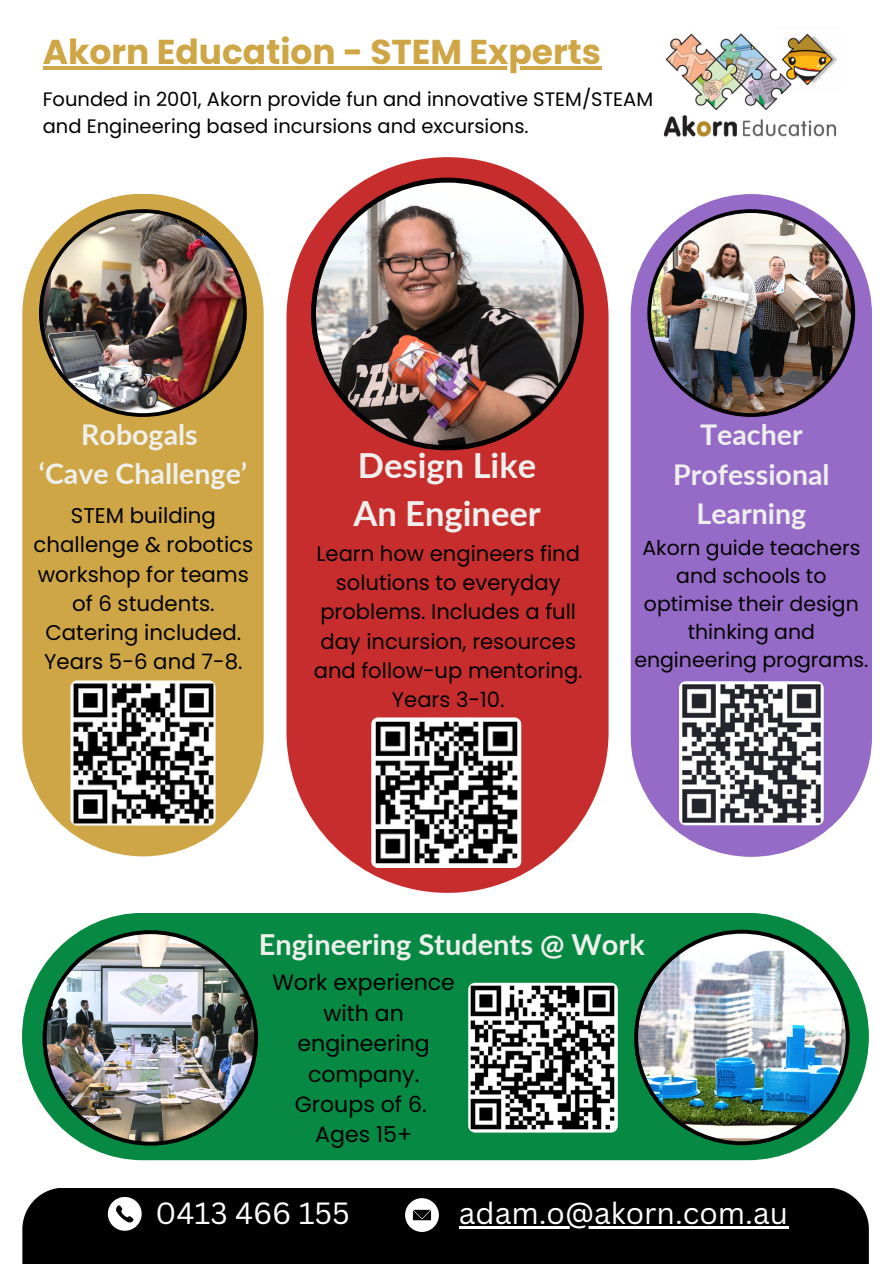
<style>
.page{position:relative;width:894px;height:1264px;background:#fff}
.page>*{position:absolute;margin:0;border:0;box-sizing:border-box;transform-origin:0 0}
.t1{font:700 34.5px "Poppins";color:#cfa646}
.t2{font:700 34.5px/47.2px "Lato";color:#efefed}
.t3{font:29.85px "Canva Sans";color:#fff}
.t4{font:700 28.95px "Lato";color:#efefed}
.t5{font:700 28.5px/39.5px "Lato";color:#efefed;text-align:center}
.t6{font:22.05px/30.5px "Poppins";color:#000;text-align:center}
.t7{font:21.3px/29.2px "Poppins";color:#000;text-align:center}
.t8{font:21.15px/29.2px "Poppins";color:#000;text-align:center}
.t9{font:20.4px/28.2px "Poppins";color:#000;text-align:center}
.t10{font:19.5px/26.7px "Poppins";color:#000}
</style>
<div class="page">
<img style="left:663px;top:33px;width:175px;height:104px">
<div style="left:630px;top:194px;width:241px;height:662px;background:#966bc8;border-radius:121px"></div>
<img style="left:647px;top:209px;width:207px;height:208px">
<img style="left:678px;top:681px;width:145px;height:144px;border-radius:7px">
<div style="left:22px;top:194px;width:241px;height:662px;background:#cfa646;border-radius:121px"></div>
<img style="left:39px;top:209px;width:208px;height:208px">
<img style="left:70px;top:680px;width:145px;height:145px;border-radius:7px">
<div style="left:286px;top:157px;width:322px;height:735px;background:#c82d2d;border-radius:161px"></div>
<img style="left:311px;top:178px;width:272px;height:272px">
<img style="left:371px;top:717px;width:150px;height:151px;border-radius:7px">
<div style="left:22px;top:1187px;width:846px;height:76px;background:#000"></div>
<svg style="left:108px;top:1196px;width:34px;height:34px"></svg>
<div style="left:405px;top:1198px;width:34px;height:33px;background:#fff;border-radius:50%"></div>
<svg style="left:413px;top:1209px;width:18px;height:11px"></svg>
<hr style="left:459px;top:1226px;width:328px;height:2px;background:#fff">
<hr style="left:43px;top:66px;width:558px;height:3px;background:#cfa646">
<div style="left:22px;top:912px;width:846px;height:248px;background:#058943;border-radius:122px"></div>
<img style="left:43px;top:930px;width:215px;height:215px">
<img style="left:468px;top:982px;width:149px;height:150px;border-radius:7px">
<img style="left:634px;top:929px;width:215px;height:216px">
<p class="t1" style="left:43px;top:28px;width:559px">Akorn Education - STEM Experts</p>
<p class="t10" style="left:43px;top:86px;width:611px">Founded in 2001, Akorn provide fun and innovative STEM/STEAM and Engineering based incursions and excursions.</p>
<p class="t5" style="left:81px;top:414px;width:118px">Robogals</p>
<p class="t5" style="left:39px;top:453px;width:210px">‘Cave Challenge’</p>
<p class="t2" style="left:353px;top:441px;width:189px">Design Like<br>An Engineer</p>
<p class="t8" style="left:313px;top:539px;width:270px">Learn how engineers find solutions to everyday problems. Includes a full day incursion, resources and follow-up mentoring.</p>
<p class="t8" style="left:392px;top:685px;width:114px">Years 3-10.</p>
<p class="t7" style="left:34px;top:501px;width:221px">STEM building challenge &amp; robotics workshop for teams of 6 students.</p>
<p class="t7" style="left:45px;top:618px;width:197px">Catering included.</p>
<p class="t7" style="left:44px;top:647px;width:200px">Years 5-6 and 7-8.</p>
<p class="t5" style="left:673px;top:414px;width:158px">Teacher<br>Professional<br>Learning</p>
<p class="t9" style="left:634px;top:533px;width:235px">Akorn guide teachers and schools to optimise their design thinking and engineering programs.</p>
<p class="t4" style="left:259px;top:926px;width:387px">Engineering Students @ Work</p>
<p class="t6" style="left:272px;top:967px;width:184px">Work experience with an engineering company.</p>
<p class="t6" style="left:295px;top:1089px;width:133px">Groups of 6.</p>
<p class="t6" style="left:315px;top:1119px;width:98px">Ages 15+</p>
<p class="t3" style="left:155px;top:1192px;width:196px">0413 466 155</p>
<p class="t3" style="left:459px;top:1192px;width:330px">adam.o@akorn.com.au</p>
</div>
